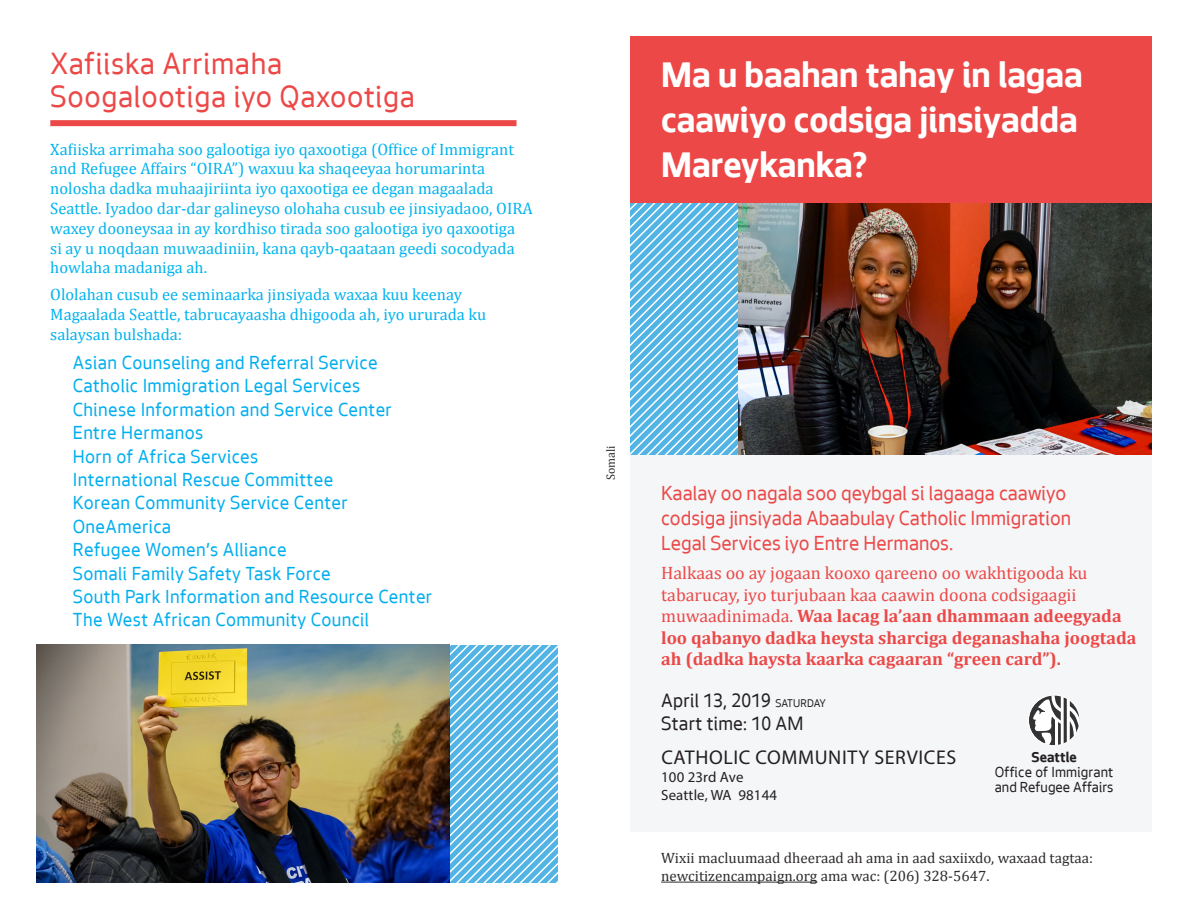
<style>
.page{position:relative;width:1188px;height:918px;background:#fff}
.page>*{position:absolute;margin:0;border:0;box-sizing:border-box;transform-origin:0 0}
.t1{font:700 37.5px/45px "Seattle Text";color:#fff}
.t2{font:31.65px/33px "Seattle Text";letter-spacing:.02em;color:#ec4847}
.t3{font:21px/25.2px "Seattle Text";color:#ec4847}
.t4{font:19.95px "Seattle Text";letter-spacing:.01em;color:#231f20}
.t5{font:19.95px "Myriad Pro";letter-spacing:.03em;color:#231f20}
.t6{font:19.5px "Seattle Text";letter-spacing:.02em;color:#00aeef}
.t7{font:700 18px/21.6px "Cambria";color:#ec4847}
.t8{font:16.5px/19.8px "Cambria";color:#00b3ef}
.t9{font:15px/18px "Cambria";color:#2e2b2c}
.t10{font:15px "Seattle Text";color:#231f20}
.t11{font:700 15px "Seattle Text";color:#231f20}
.t12{font:14.85px "Myriad Pro";letter-spacing:.01em;color:#231f20}
.t13{font:12px "Cambria";color:#2e2b2c}
.s1{font-weight:400}
.s2{font-size:11.55px}
</style>
<div class="page">
<div style="left:630px;top:36px;width:522px;height:167px;background:#ec4847"></div>
<div style="left:630px;top:446px;width:522px;height:386px;background:#f4f6f8"></div>
<svg style="left:630px;top:203px;width:108px;height:251px;background:#7ac4ea"></svg>
<svg style="left:450px;top:645px;width:108px;height:237px;background:#7ac4ea"></svg>
<img style="left:738px;top:203px;width:414px;height:251px">
<img style="left:36px;top:645px;width:414px;height:237px">
<div style="left:50px;top:120px;width:467px;height:6px;background:#ec4847"></div>
<div style="left:1029px;top:695px;width:51px;height:51px;background:#333;border-radius:50%"></div>
<svg style="left:1033px;top:695px;width:47px;height:51px"></svg>
<div style="left:1028px;top:695px;width:52px;height:51px;border:1px solid #fff;border-radius:50%"></div>
<hr style="left:661px;top:882px;width:156px;height:1px;background:#2e2b2c">
<p class="t2" style="left:50px;top:46px;width:366px">Xafiiska Arrimaha<br>Soogalootiga iyo Qaxootiga</p>
<p class="t8" style="left:50px;top:139px;width:484px">Xafiiska arrimaha soo galootiga iyo qaxootiga (Office of Immigrant and Refugee Affairs “OIRA”) waxuu ka shaqeeyaa horumarinta nolosha dadka muhaajiriinta iyo qaxootiga ee degan magaalada Seattle. Iyadoo dar-dar galineyso olohaha cusub ee jinsiyadaoo, OIRA waxey dooneysaa in ay kordhiso tirada soo galootiga iyo qaxootiga<br>si ay u noqdaan muwaadiniin, kana qayb-qaataan geedi socodyada howlaha madaniga ah.</p>
<p class="t8" style="left:50px;top:284px;width:437px">Ololahan cusub ee seminaarka jinsiyada waxaa kuu keenay<br>Magaalada Seattle, tabrucayaasha dhigooda ah, iyo ururada ku salaysan bulshada:</p>
<p class="t6" style="left:73px;top:350px;width:306px">Asian Counseling and Referral Service</p>
<p class="t6" style="left:73px;top:373px;width:289px">Catholic Immigration Legal Services</p>
<p class="t6" style="left:73px;top:397px;width:321px">Chinese Information and Service Center</p>
<p class="t6" style="left:73px;top:420px;width:132px">Entre Hermanos</p>
<p class="t6" style="left:73px;top:444px;width:187px">Horn of Africa Services</p>
<p class="t6" style="left:73px;top:467px;width:262px">International Rescue Committee</p>
<p class="t6" style="left:73px;top:490px;width:277px">Korean Community Service Center</p>
<p class="t6" style="left:73px;top:514px;width:100px">OneAmerica</p>
<p class="t6" style="left:73px;top:537px;width:215px">Refugee Women’s Alliance</p>
<p class="t6" style="left:73px;top:561px;width:260px">Somali Family Safety Task Force</p>
<p class="t6" style="left:73px;top:584px;width:361px">South Park Information and Resource Center</p>
<p class="t6" style="left:73px;top:607px;width:298px">The West African Community Council</p>
<p class="t1" style="left:661px;top:50px;width:423px">Ma u baahan tahay in lagaa caawiyo codsiga jinsiyadda<br>Mareykanka?</p>
<p class="t13" style="left:604px;top:480px;width:36px;rotate:-90deg">Somali</p>
<p class="t3" style="left:661px;top:480px;width:412px">Kaalay oo nagala soo qeybgal si lagaaga caawiyo codsiga jinsiyada Abaabulay Catholic Immigration<br>Legal Services iyo Entre Hermanos.</p>
<p class="t7" style="left:661px;top:561px;width:477px"><span class="s1">Halkaas oo ay jogaan kooxo qareeno oo wakhtigooda ku tabarucay, iyo turjubaan kaa caawin doona codsigaagii muwaadinimada.</span> Waa lacag la’aan dhammaan adeegyada loo qabanyo dadka heysta sharciga deganashaha joogtada ah (dadka haysta kaarka cagaaran “green card”).</p>
<p class="t4" style="left:661px;top:688px;width:166px">April 13, 2019 <span class="s2">SATURDAY</span></p>
<p class="t4" style="left:661px;top:711px;width:144px">Start time: 10 AM</p>
<p class="t5" style="left:661px;top:745px;width:297px">CATHOLIC COMMUNITY SERVICES</p>
<p class="t12" style="left:661px;top:768px;width:84px">100 23rd Ave</p>
<p class="t12" style="left:661px;top:785px;width:117px">Seattle, WA 98144</p>
<p class="t11" style="left:1032px;top:747px;width:47px">Seattle</p>
<p class="t10" style="left:995px;top:762px;width:120px">Office of Immigrant</p>
<p class="t10" style="left:995px;top:777px;width:120px">and Refugee Affairs</p>
<p class="t9" style="left:661px;top:849px;width:433px">Wixii macluumaad dheeraad ah ama in aad saxiixdo, waxaad tagtaa: newcitizencampaign.org ama wac: (206) 328-5647.</p>
</div>
